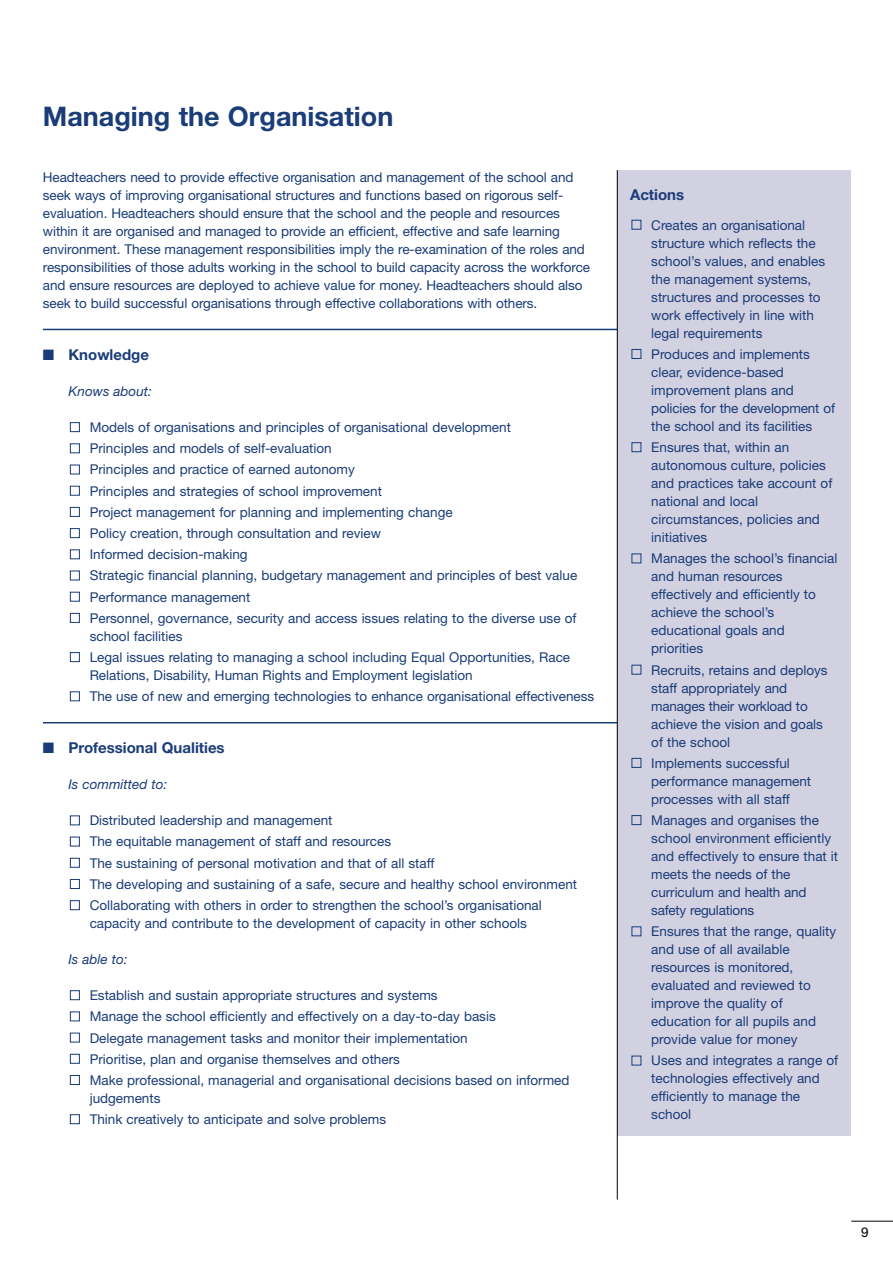
<style>
.page{position:relative;width:893px;height:1262px;background:#fff}
.page>*{position:absolute;margin:0;border:0;box-sizing:border-box;transform-origin:0 0}
.t1{font:700 27px "Helvetica Neue";color:#1a3c77}
.t2{font:700 15px "Helvetica Neue";color:#1a3c77}
.t3{font:13.5px/18px "Helvetica Neue";color:#1a3c77}
.t4{font:italic 13.5px "Helvetica Neue";color:#1a3c77}
.t5{font:13.5px "Helvetica Neue";color:#000}
</style>
<div class="page">
<hr style="left:43px;top:329px;width:574px;height:1px;background:#1a3c77">
<hr style="left:43px;top:722px;width:574px;height:1px;background:#1a3c77">
<svg style="left:70px;top:443px;width:10px;height:681px"></svg>
<div style="left:70px;top:422px;width:10px;height:10px;border:1px solid #1a3c77"></div>
<div style="left:617px;top:170px;width:234px;height:965px;background:#d2d1e1"></div>
<svg style="left:631px;top:219px;width:10px;height:846px"></svg>
<hr style="left:617px;top:170px;width:1px;height:1029px;background:#000">
<hr style="left:851px;top:1220px;width:41px;height:1px;background:#000">
<h1 class="t1" style="left:43px;top:106px;width:352px">Managing the Organisation</h1>
<p class="t3" style="left:43px;top:169px;width:548px">Headteachers need to provide effective organisation and management of the school and seek ways of improving organisational structures and functions based on rigorous self&shy;evaluation. Headteachers should ensure that the school and the people and resources within it are organised and managed to provide an efficient, effective and safe learning environment. These management responsibilities imply the re-examination of the roles and responsibilities of those adults working in the school to build capacity across the workforce and ensure resources are deployed to achieve value for money. Headteachers should also seek to build successful organisations through effective collaborations with others.</p>
<p class="t2" style="left:43px;top:349px;width:108px">■ Knowledge</p>
<p class="t4" style="left:68px;top:386px;width:85px">Knows about:</p>
<p class="t3" style="left:90px;top:418px;width:489px;line-height:21.1px">Models of organisations and principles of organisational development<br>Principles and models of self-evaluation<br>Principles and practice of earned autonomy<br>Principles and strategies of school improvement<br>Project management for planning and implementing change<br>Policy creation, through consultation and review<br>Informed decision-making<br>Strategic financial planning, budgetary management and principles of best value Performance management<br>Personnel, governance, security and access issues relating to the diverse use of</p>
<p class="t3" style="left:90px;top:627px;width:482px;line-height:21.1px">school facilities<br>Legal issues relating to managing a school including Equal Opportunities, Race</p>
<p class="t3" style="left:90px;top:666px;width:506px;line-height:21.1px">Relations, Disability, Human Rights and Employment legislation<br>The use of new and emerging technologies to enhance organisational effectiveness</p>
<p class="t2" style="left:43px;top:742px;width:183px">■ Professional Qualities</p>
<p class="t4" style="left:68px;top:779px;width:100px">Is committed to:</p>
<p class="t3" style="left:90px;top:811px;width:489px;line-height:21.1px">Distributed leadership and management<br>The equitable management of staff and resources<br>The sustaining of personal motivation and that of all staff<br>The developing and sustaining of a safe, secure and healthy school environment Collaborating with others in order to strengthen the school’s organisational</p>
<p class="t3" style="left:90px;top:915px;width:439px">capacity and contribute to the development of capacity in other schools</p>
<p class="t4" style="left:68px;top:954px;width:61px">Is able to:</p>
<p class="t3" style="left:90px;top:986px;width:481px;line-height:21.1px">Establish and sustain appropriate structures and systems<br>Manage the school efficiently and effectively on a day-to-day basis<br>Delegate management tasks and monitor their implementation<br>Prioritise, plan and organise themselves and others<br>Make professional, managerial and organisational decisions based on informed</p>
<p class="t3" style="left:90px;top:1088px;width:298px;line-height:21.1px">judgements<br>Think creatively to anticipate and solve problems</p>
<p class="t2" style="left:630px;top:189px;width:56px">Actions</p>
<p class="t3" style="left:651px;top:217px;width:175px">Creates an organisational structure which reflects the school’s values, and enables the management systems, structures and processes to work effectively in line with legal requirements</p>
<p class="t3" style="left:651px;top:346px;width:185px">Produces and implements clear, evidence-based improvement plans and policies for the development of the school and its facilities</p>
<p class="t3" style="left:651px;top:439px;width:182px">Ensures that, within an autonomous culture, policies and practices take account of national and local circumstances, policies and initiatives</p>
<p class="t3" style="left:651px;top:551px;width:188px">Manages the school’s financial and human resources effectively and efficiently to achieve the school’s educational goals and priorities</p>
<p class="t3" style="left:651px;top:662px;width:178px">Recruits, retains and deploys staff appropriately and manages their workload to achieve the vision and goals of the school</p>
<p class="t3" style="left:651px;top:755px;width:161px">Implements successful performance management processes with all staff</p>
<p class="t3" style="left:651px;top:812px;width:188px">Manages and organises the school environment efficiently and effectively to ensure that it meets the needs of the curriculum and health and safety regulations</p>
<p class="t3" style="left:651px;top:923px;width:186px">Ensures that the range, quality and use of all available resources is monitored, evaluated and reviewed to improve the quality of education for all pupils and provide value for money</p>
<p class="t3" style="left:651px;top:1053px;width:188px">Uses and integrates a range of technologies effectively and efficiently to manage the school</p>
<p class="t5" style="left:861px;top:1226px;width:9px">9</p>
</div>
